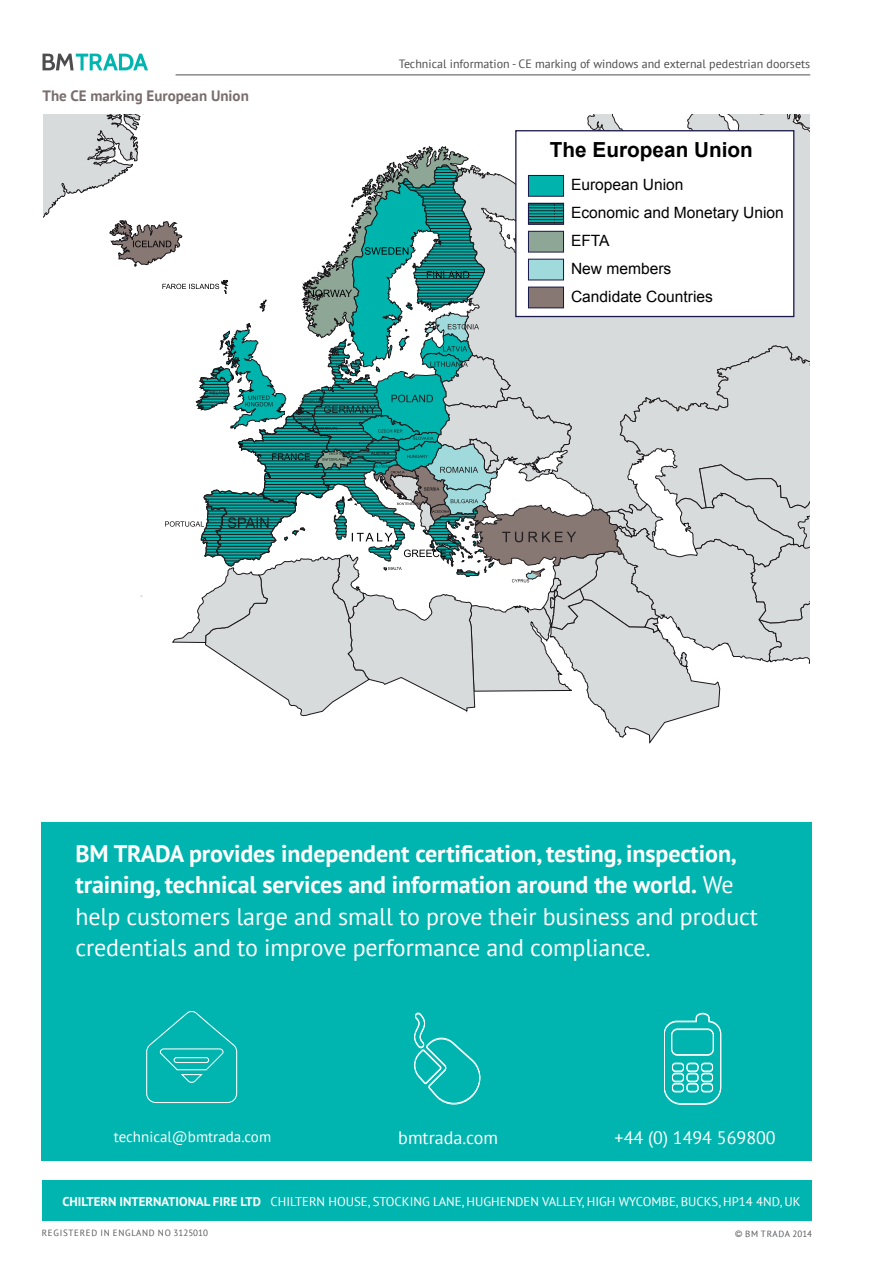
<style>
.page{position:relative;width:893px;height:1263px;background:#fff}
.page>*{position:absolute;margin:0;border:0;box-sizing:border-box;transform-origin:0 0}
.t1{font:700 24px/31.5px "PT Sans";letter-spacing:-.005em;color:#fff}
.t2{font:700 20.7px "Arial";color:#000}
.t3{font:18px "PT Sans";color:#fff}
.t4{font:15.6px/28px "Arial";color:#000}
.t5{font:700 15px "PT Sans";color:#796d6d}
.t6{font:15px "PT Sans";color:#fff}
.t7{font:12.75px "PT Sans";color:#fff}
.t8{font:12px "PT Sans";color:#4d4d4f}
.t9{font:9px "PT Sans";letter-spacing:.08em;color:#58595b}
.t10{font:9px "PT Sans";letter-spacing:.055em;color:#58595b}
.s1{font-weight:400}
.s2{font-weight:700}
.s3{font-family:"Helvetica Neue";font-stretch:condensed}
</style>
<div class="page">
<div style="left:41px;top:822px;width:771px;height:338px;background:#00b5af"></div>
<div style="left:43px;top:1180px;width:769px;height:40px;background:#00b5af"></div>
<svg style="left:146px;top:1011px;width:92px;height:92px"></svg>
<svg style="left:414px;top:1012px;width:66px;height:93px"></svg>
<svg style="left:664px;top:1012px;width:58px;height:93px"></svg>
<svg style="left:43px;top:54px;width:105px;height:16px"></svg>
<hr style="left:176px;top:75px;width:634px;height:1px;background:#4d4d4f">
<svg style="left:44px;top:115px;width:765px;height:628px"></svg>
<div style="left:516px;top:131px;width:278px;height:185px;background:#fff"></div>
<div style="left:515px;top:130px;width:279px;height:187px;border:1px solid #18184a"></div>
<div style="left:528px;top:175px;width:35px;height:21px;background:#00b4ae"></div>
<div style="left:528px;top:175px;width:36px;height:21px;border:1px solid #18184a"></div>
<div style="left:528px;top:231px;width:35px;height:21px;background:#8ea695"></div>
<div style="left:528px;top:231px;width:36px;height:21px;border:1px solid #18184a"></div>
<div style="left:528px;top:259px;width:35px;height:21px;background:#a1dadc"></div>
<div style="left:528px;top:259px;width:36px;height:21px;border:1px solid #18184a"></div>
<div style="left:528px;top:287px;width:35px;height:21px;background:#877874"></div>
<div style="left:528px;top:287px;width:36px;height:21px;border:1px solid #18184a"></div>
<svg style="left:530px;top:205px;width:32px;height:17px"></svg>
<div style="left:528px;top:203px;width:36px;height:21px;border:1px solid #18184a"></div>
<p class="t5" style="left:43px;top:85px;width:208px">The CE marking European Union</p>
<p class="t8" style="left:399px;top:56px;width:413px">Technical information - CE marking of windows and external pedestrian doorsets</p>
<p class="t2" style="left:550px;top:136px;width:205px">The European Union</p>
<p class="t4" style="left:571px;top:170px;width:214px">European Union<br>Economic and Monetary Union<br>EFTA<br>New members<br>Candidate Countries</p>
<p class="t1" style="left:75px;top:837px;width:684px">BM TRADA provides independent certification, testing, inspection, training, technical services and information around the world. <span class="s1">We help customers large and small to prove their business and product credentials and to improve performance and compliance.</span></p>
<p class="t6" style="left:114px;top:1127px;width:159px">technical@bmtrada.com</p>
<p class="t3" style="left:398px;top:1126px;width:101px">bmtrada.com</p>
<p class="t3" style="left:615px;top:1126px;width:163px">+44 (0) 1494 569800</p>
<p class="t7" style="left:62px;top:1193px;width:740px"><span class="s2">CHILTERN INTERNATIONAL FIRE LTD</span> CHILTERN HOUSE, STOCKING LANE, HUGHENDEN VALLEY, HIGH WYCOMBE, BUCKS, HP14 4ND, UK</p>
<p class="t9" style="left:42px;top:1227px;width:168px">REGISTERED IN ENGLAND NO 3125010</p>
<p class="t10" style="left:735px;top:1228px;width:79px"><span class="s3">©</span> BM TRADA 2014</p>
</div>
